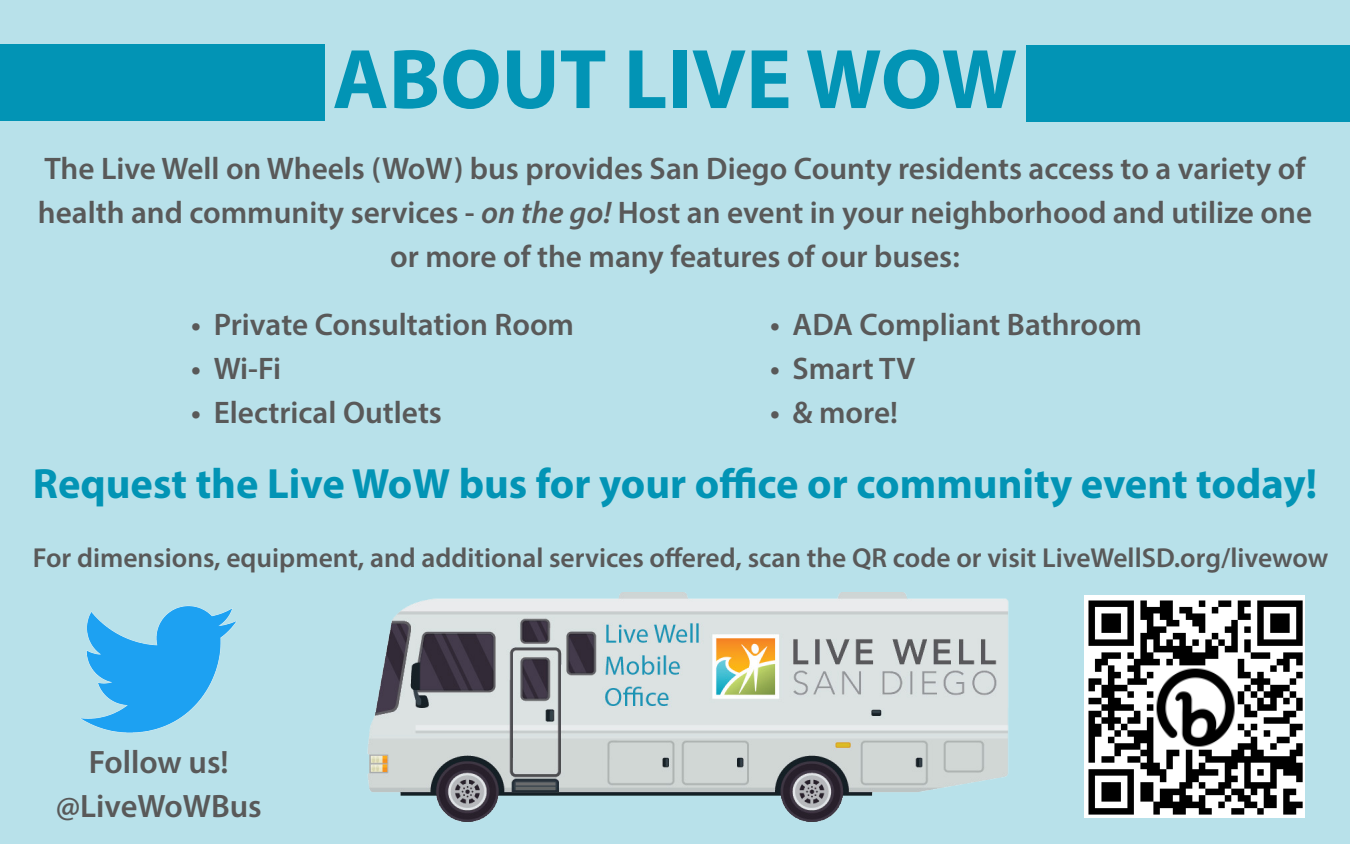
<style>
.page{position:relative;width:1350px;height:844px;background:#b8e1ea}
.page>*{position:absolute;margin:0;border:0;box-sizing:border-box;transform-origin:0 0}
.t1{font:700 85.38px "Myriad Pro";color:#0294b5}
.t2{font:700 42.5px "Myriad Pro";color:#0294b5}
.t3{font:600 32.5px "Myriad Pro";color:#595959}
.t4{font:600 31.25px/43.8px "Myriad Pro";color:#595959;text-align:center}
.t5{font:600 27.5px "Myriad Pro";color:#595959}
.s1{font-style:italic}
</style>
<div class="page">
<div style="left:0;top:44px;width:325px;height:76px;background:#0294b5"></div>
<div style="left:1026px;top:45px;width:324px;height:76px;background:#0294b5"></div>
<img style="left:360px;top:582px;width:659px;height:244px">
<img style="left:1084px;top:596px;width:221px;height:221px">
<img style="left:59px;top:600px;width:198px;height:148px">
<p class="t1" style="left:333px;top:24px;width:686px">ABOUT LIVE WOW</p>
<p class="t4" style="left:38px;top:146px;width:1276px">The Live Well on Wheels (WoW) bus provides San Diego County residents access to a variety of health and community services - <span class="s1">on the go!</span> Host an event in your neighborhood and utilize one or more of the many features of our buses:</p>
<p class="t4" style="left:191px;top:302px;width:384px">• Private Consultation Room</p>
<p class="t4" style="left:191px;top:346px;width:92px">• Wi-Fi</p>
<p class="t4" style="left:191px;top:389px;width:252px">• Electrical Outlets</p>
<p class="t4" style="left:770px;top:302px;width:374px">• ADA Compliant Bathroom</p>
<p class="t4" style="left:770px;top:346px;width:147px">• Smart TV</p>
<p class="t4" style="left:770px;top:389px;width:130px">• &amp; more!</p>
<p class="t2" style="left:33px;top:455px;width:1286px">Request the Live WoW bus for your office or community event today!</p>
<p class="t5" style="left:33px;top:540px;width:1297px">For dimensions, equipment, and additional services offered, scan the QR code or visit LiveWellSD.org/livewow</p>
<p class="t3" style="left:89px;top:741px;width:142px">Follow us!</p>
<p class="t3" style="left:56px;top:785px;width:208px">@LiveWoWBus</p>
</div>
